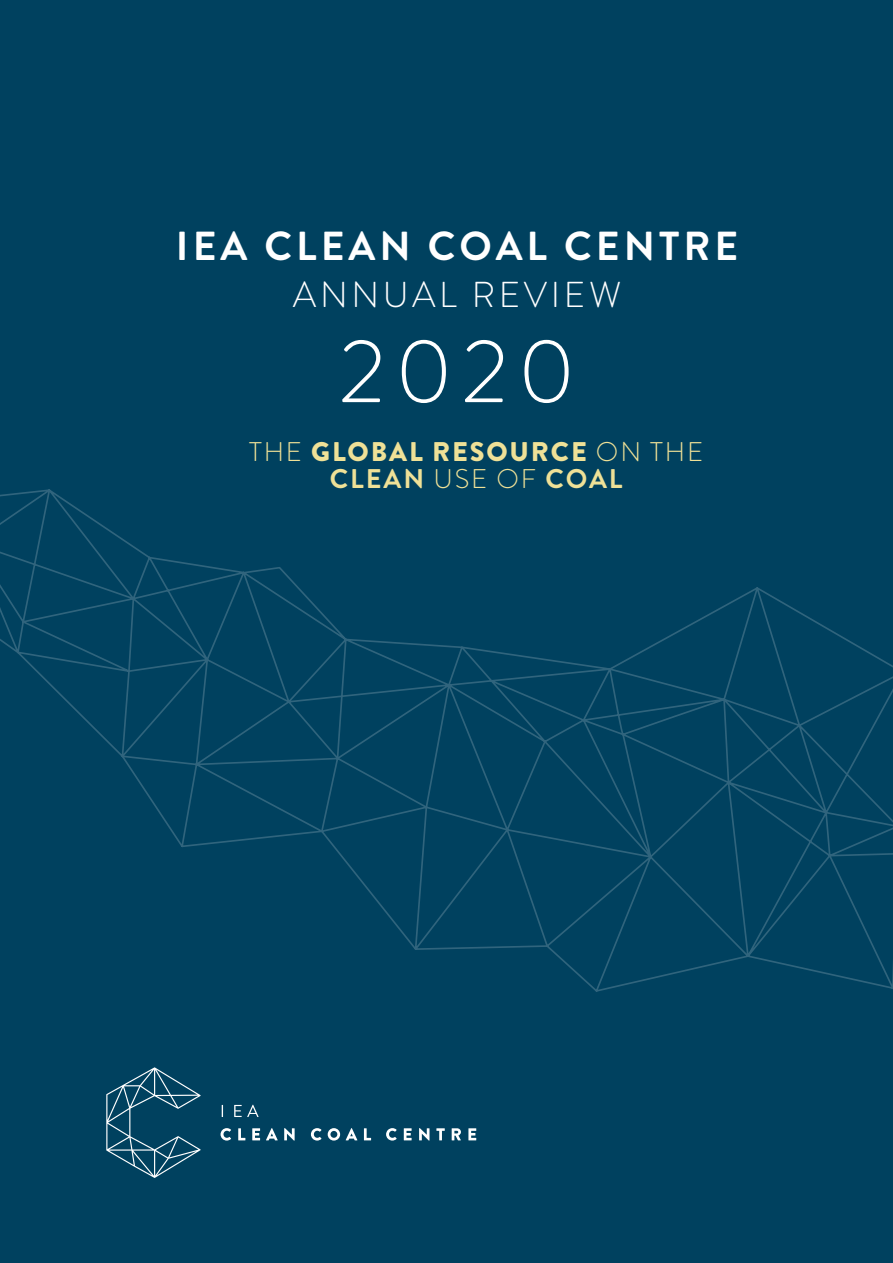
<style>
.page{position:relative;width:893px;height:1263px;background:#00415f}
.page>*{position:absolute;margin:0;border:0;box-sizing:border-box;transform-origin:0 0}
.t1{font:300 90px "Brandon Grotesque";color:#fff}
.t2{font:700 40.5px "Brandon Grotesque";letter-spacing:.1em;color:#fff}
.t3{font:300 36px "Brandon Grotesque";letter-spacing:.1em;color:#fff}
.t4{font:900 27px/27px "Brandon Grotesque";letter-spacing:.07em;color:#efe197;text-align:center}
.s1{font-weight:300}
.s2{font-weight:700}
</style>
<div class="page">
<svg style="left:0;top:489px;width:893px;height:503px"></svg>
<svg style="left:106px;top:1067px;width:95px;height:111px"></svg>
<svg style="left:222px;top:1105px;width:1px;height:12px"></svg>
<svg style="left:234px;top:1105px;width:25px;height:12px"></svg>
<svg style="left:221px;top:1128px;width:10px;height:12px"></svg>
<svg style="left:238px;top:1128px;width:7px;height:12px"></svg>
<svg style="left:252px;top:1128px;width:8px;height:12px"></svg>
<svg style="left:266px;top:1128px;width:12px;height:12px"></svg>
<svg style="left:284px;top:1128px;width:11px;height:12px"></svg>
<svg style="left:311px;top:1128px;width:10px;height:12px"></svg>
<svg style="left:328px;top:1128px;width:12px;height:12px"></svg>
<svg style="left:346px;top:1128px;width:11px;height:12px"></svg>
<svg style="left:364px;top:1128px;width:7px;height:12px"></svg>
<svg style="left:386px;top:1128px;width:11px;height:12px"></svg>
<svg style="left:404px;top:1128px;width:8px;height:12px"></svg>
<svg style="left:419px;top:1128px;width:10px;height:12px"></svg>
<svg style="left:436px;top:1128px;width:9px;height:12px"></svg>
<svg style="left:452px;top:1128px;width:9px;height:12px"></svg>
<svg style="left:468px;top:1128px;width:8px;height:12px"></svg>
<h2 class="t2" style="left:176px;top:218px;width:564px">IEA CLEAN COAL CENTRE</h2>
<h3 class="t3" style="left:293px;top:270px;width:330px">ANNUAL REVIEW</h3>
<h1 class="t1" style="left:339px;top:310px;width:238px">2020</h1>
<p class="t4" style="left:249px;top:438px;width:456px"><span class="s1">THE</span> GLOBAL RESOURCE <span class="s1">ON THE<br></span><span class="s2">CLEAN</span> <span class="s1">USE OF</span> <span class="s2">COAL</span></p>
</div>
